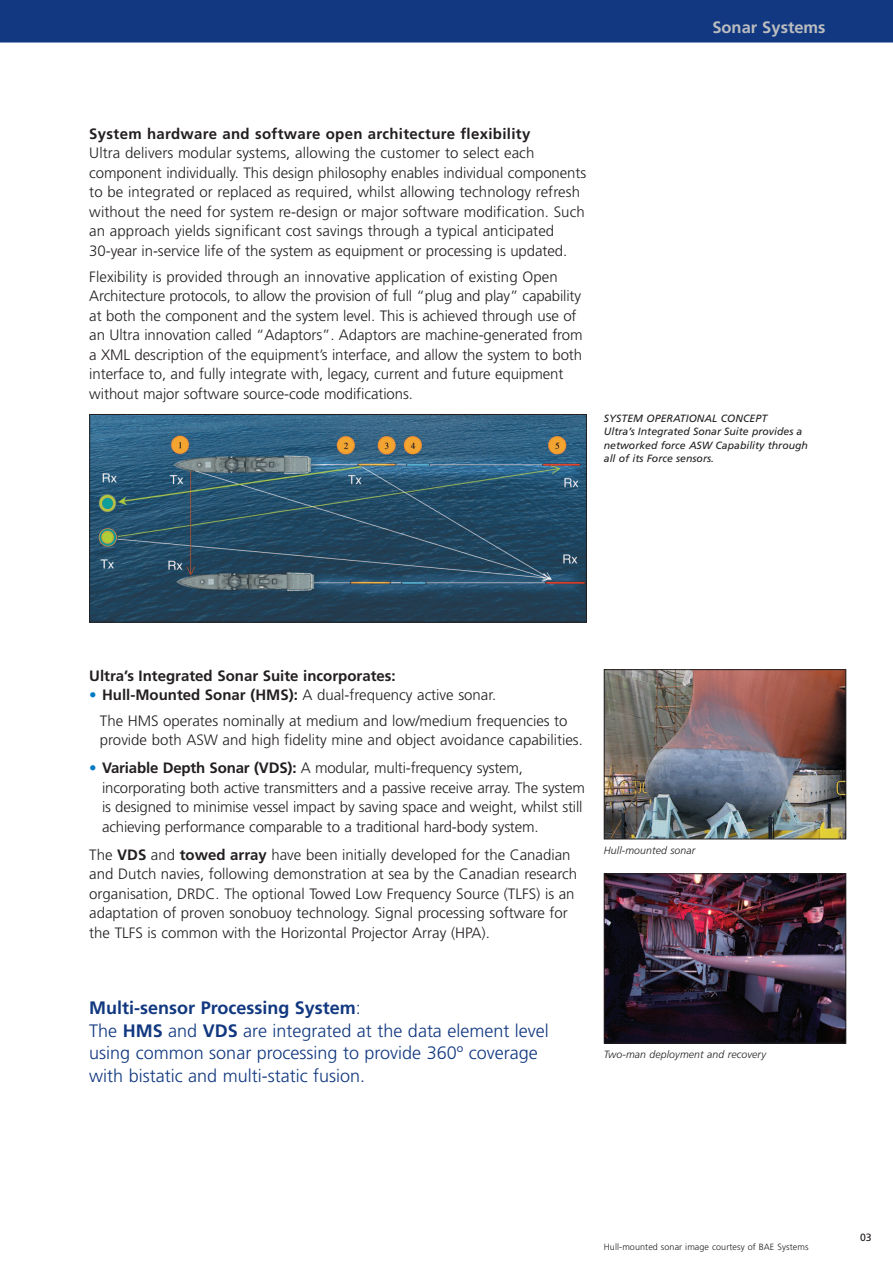
<style>
.page{position:relative;width:893px;height:1263px;background:#fff}
.page>*{position:absolute;margin:0;border:0;box-sizing:border-box;transform-origin:0 0}
.t1{font:300 18px/22.5px "Frutiger";color:#113880}
.t2{font:700 16.5px "Frutiger";color:#bcbdc0}
.t3{font:300 15px/19.5px "Frutiger";letter-spacing:-.005em;color:#231f20}
.t4{font:700 15px "Frutiger";letter-spacing:.02em;color:#231f20}
.t5{font:700 15px "Frutiger";color:#231f20}
.t6{font:italic 10.5px/13.5px "Frutiger";color:#231f20}
.t7{font:italic 300 10.5px "Frutiger";letter-spacing:.01em;color:#231f20}
.t8{font:10.5px "Frutiger";color:#231f20}
.t9{font:300 9px "Frutiger";letter-spacing:.01em;color:#231f20}
.s1{font-weight:400;color:#007bc3}
.s2{font-weight:700}
</style>
<div class="page">
<img style="left:606px;top:671px;width:238px;height:166px">
<div style="left:604px;top:669px;width:242px;height:170px;border:1px solid #231f20"></div>
<img style="left:606px;top:875px;width:238px;height:166px">
<div style="left:604px;top:873px;width:242px;height:170px;border:1px solid #231f20"></div>
<div style="left:0;top:0;width:893px;height:43px;background:#113880"></div>
<img style="left:91px;top:416px;width:494px;height:204px">
<div style="left:89px;top:414px;width:498px;height:208px;border:1px solid #231f20"></div>
<p class="t2" style="left:712px;top:21px;width:115px">Sonar Systems</p>
<p class="t4" style="left:89px;top:128px;width:443px">System hardware and software open architecture flexibility</p>
<p class="t3" style="left:89px;top:145px;width:498px">Ultra delivers modular systems, allowing the customer to select each component individually. This design philosophy enables individual components to be integrated or replaced as required, whilst allowing technology refresh without the need for system re-design or major software modification. Such an approach yields significant cost savings through a typical anticipated 30-year in-service life of the system as equipment or processing is updated.</p>
<p class="t3" style="left:89px;top:268px;width:495px">Flexibility is provided through an innovative application of existing Open Architecture protocols, to allow the provision of full “plug and play” capability at both the component and the system level. This is achieved through use of an Ultra innovation called “Adaptors”. Adaptors are machine-generated from a XML description of the equipment’s interface, and allow the system to both interface to, and fully integrate with, legacy, current and future equipment without major software source-code modifications.</p>
<p class="t6" style="left:604px;top:412px;width:206px">SYSTEM OPERATIONAL CONCEPT<br>Ultra’s Integrated Sonar Suite provides a networked force ASW Capability through all of its Force sensors.</p>
<p class="t5" style="left:89px;top:669px;width:308px">Ultra’s Integrated Sonar Suite incorporates:</p>
<p class="t3" style="left:100px;top:683px;width:469px;line-height:26px;text-indent:-11px"><span class="s1">•</span> <span class="s2">Hull-Mounted Sonar (HMS):</span> A dual-frequency active sonar.<br>The HMS operates nominally at medium and low/medium frequencies to</p>
<p class="t3" style="left:100px;top:732px;width:485px">provide both ASW and high fidelity mine and object avoidance capabilities.</p>
<p class="t3" style="left:102px;top:760px;width:484px;text-indent:-13px"><span class="s1">•</span> <span class="s2">Variable Depth Sonar (VDS):</span> A modular, multi-frequency system, incorporating both active transmitters and a passive receive array. The system is designed to minimise vessel impact by saving space and weight, whilst still achieving performance comparable to a traditional hard-body system.</p>
<p class="t3" style="left:89px;top:846px;width:489px">The <span class="s2">VDS</span> and <span class="s2">towed array</span> have been initially developed for the Canadian and Dutch navies, following demonstration at sea by the Canadian research organisation, DRDC. The optional Towed Low Frequency Source (TLFS) is an adaptation of proven sonobuoy technology. Signal processing software for the TLFS is common with the Horizontal Projector Array (HPA).</p>
<p class="t7" style="left:604px;top:846px;width:93px">Hull-mounted sonar</p>
<p class="t1" style="left:89px;top:998px;width:461px"><span class="s2">Multi-sensor Processing System</span>:<br>The <span class="s2">HMS</span> and <span class="s2">VDS</span> are integrated at the data element level using common sonar processing to provide 360º coverage with bistatic and multi-static fusion.</p>
<p class="t7" style="left:604px;top:1050px;width:164px">Two-man deployment and recovery</p>
<p class="t9" style="left:604px;top:1243px;width:206px">Hull-mounted sonar image courtesy of BAE Systems</p>
<p class="t8" style="left:860px;top:1233px;width:13px">03</p>
</div>
